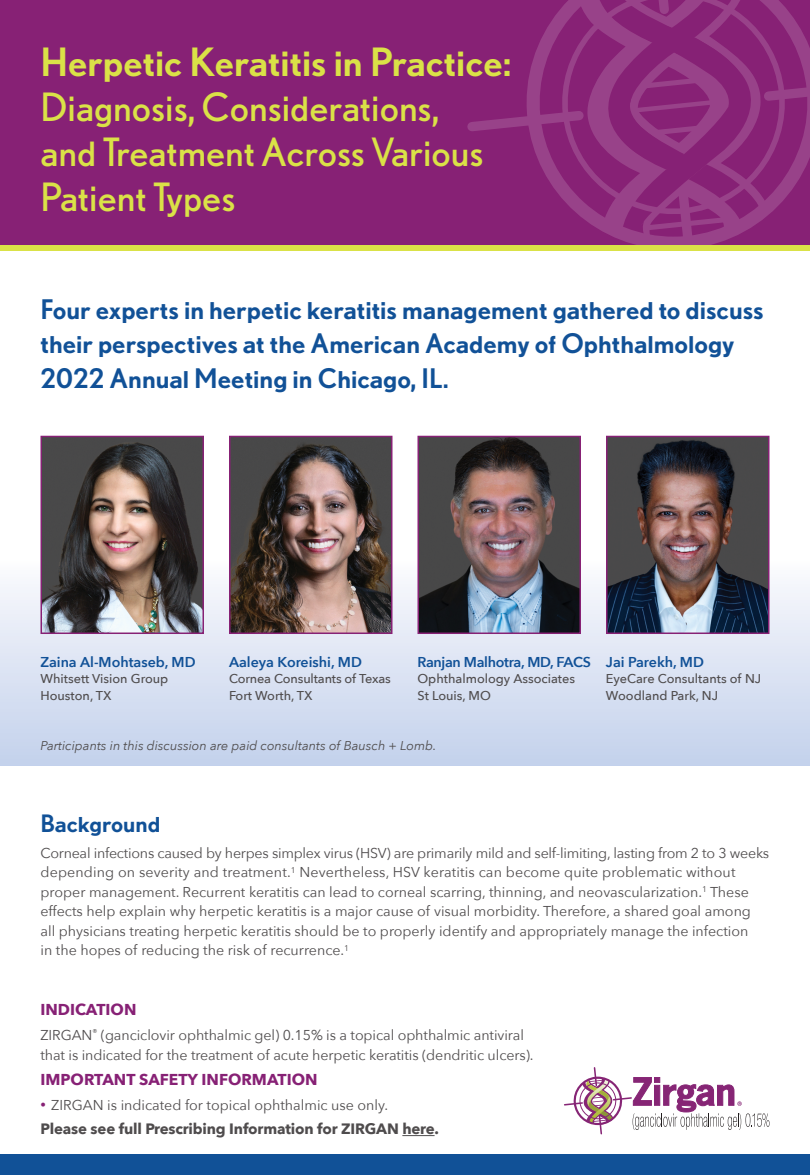
<style>
.page{position:relative;width:810px;height:1175px;background:#fff}
.page>*{position:absolute;margin:0;border:0;box-sizing:border-box;transform-origin:0 0}
.t1{font:39px/45px "Nobel BL";color:#dae247}
.t2{font:500 39px "Nobel BL";color:#dae247}
.t3{font:500 27px/34.5px "Nobel BL";color:#115197}
.t4{font:500 24px "Nobel BL";color:#115197}
.t5{font:700 15.75px "Avenir Next";color:#872175}
.t6{font:700 15px "Avenir Next";letter-spacing:-.01em;color:#4f4c4d}
.t7{font:14.25px/19.5px "Avenir Next";color:#4f4c4d}
.t8{font:600 14.25px "Avenir Next";color:#115197}
.t9{font:600 14.25px "Avenir Next";letter-spacing:-.02em;color:#115197}
.t10{font:500 12.75px/16.5px "Avenir Next";color:#4f4c4d}
.t11{font:italic 12.75px "Avenir Next";color:#4f4c4d}
.s1{font-family:"Nobel BL";font-weight:500;color:#872175}
</style>
<div class="page">
<div style="left:0;top:558px;width:810px;height:207px;background:linear-gradient(to bottom,#fcfcfe,#c3d1eb)"></div>
<div style="left:0;top:244px;width:810px;height:7px;background:#dae247"></div>
<div style="left:0;top:0;width:810px;height:244px;background:#872175"></div>
<svg style="left:467px;top:0;width:343px;height:244px"></svg>
<div style="left:0;top:1154px;width:810px;height:20px;background:#115197"></div>
<img style="left:420px;top:439px;width:158px;height:192px">
<div style="left:417px;top:436px;width:164px;height:198px;border:2px solid #872175"></div>
<img style="left:609px;top:439px;width:158px;height:192px">
<div style="left:606px;top:436px;width:164px;height:198px;border:2px solid #872175"></div>
<img style="left:232px;top:439px;width:158px;height:192px">
<div style="left:229px;top:436px;width:164px;height:198px;border:2px solid #872175"></div>
<img style="left:43px;top:439px;width:158px;height:192px">
<div style="left:40px;top:436px;width:164px;height:198px;border:2px solid #872175"></div>
<svg style="left:564px;top:1067px;width:206px;height:67px"></svg>
<hr style="left:402px;top:1135px;width:33px;height:1px;background:#4f4c4d">
<h1 class="t2" style="left:40px;top:39px;width:473px">Herpetic Keratitis in Practice:</h1>
<h1 class="t1" style="left:40px;top:84px;width:445px">Diagnosis, Considerations, and Treatment Across Various<br>Patient Types</h1>
<h2 class="t3" style="left:40px;top:291px;width:725px">Four experts in herpetic keratitis management gathered to discuss their perspectives at the American Academy of Ophthalmology<br>2022 Annual Meeting in Chicago, IL.</h2>
<p class="t8" style="left:40px;top:649px;width:157px">Zaina Al-Mohtaseb, MD</p>
<p class="t10" style="left:40px;top:670px;width:129px">Whitsett Vision Group<br>Houston, TX</p>
<p class="t8" style="left:229px;top:649px;width:134px">Aaleya Koreishi, MD</p>
<p class="t10" style="left:229px;top:670px;width:163px">Cornea Consultants of Texas<br>Fort Worth, TX</p>
<p class="t9" style="left:417px;top:649px;width:175px">Ranjan Malhotra, MD, FACS</p>
<p class="t10" style="left:417px;top:670px;width:159px">Ophthalmology Associates<br>St Louis, MO</p>
<p class="t11" style="left:40px;top:735px;width:397px">Participants in this discussion are paid consultants of Bausch + Lomb.</p>
<p class="t8" style="left:606px;top:649px;width:99px">Jai Parekh, MD</p>
<p class="t10" style="left:606px;top:670px;width:157px">EyeCare Consultants of NJ<br>Woodland Park, NJ</p>
<h3 class="t4" style="left:40px;top:809px;width:121px">Background</h3>
<p class="t7" style="left:40px;top:842px;width:730px">Corneal infections caused by herpes simplex virus (HSV) are primarily mild and self-limiting, lasting from 2 to 3 weeks depending on severity and treatment.<sup>1</sup> Nevertheless, HSV keratitis can become quite problematic without proper management. Recurrent keratitis can lead to corneal scarring, thinning, and neovascularization.<sup>1</sup> These effects help explain why herpetic keratitis is a major cause of visual morbidity. Therefore, a shared goal among all physicians treating herpetic keratitis should be to properly identify and appropriately manage the infection<br>in the hopes of reducing the risk of recurrence.<sup>1</sup></p>
<p class="t5" style="left:40px;top:996px;width:97px">INDICATION</p>
<p class="t7" style="left:40px;top:1024px;width:495px">ZIRGAN<sup>®</sup> (ganciclovir ophthalmic gel) 0.15% is a topical ophthalmic antiviral that is indicated for the treatment of acute herpetic keratitis (dendritic ulcers).</p>
<p class="t5" style="left:40px;top:1065px;width:279px">IMPORTANT SAFETY INFORMATION</p>
<p class="t7" style="left:40px;top:1094px;width:349px"><span class="s1">•</span> ZIRGAN is indicated for topical ophthalmic use only.</p>
<p class="t6" style="left:40px;top:1116px;width:400px">Please see full Prescribing Information for ZIRGAN here.</p>
</div>
